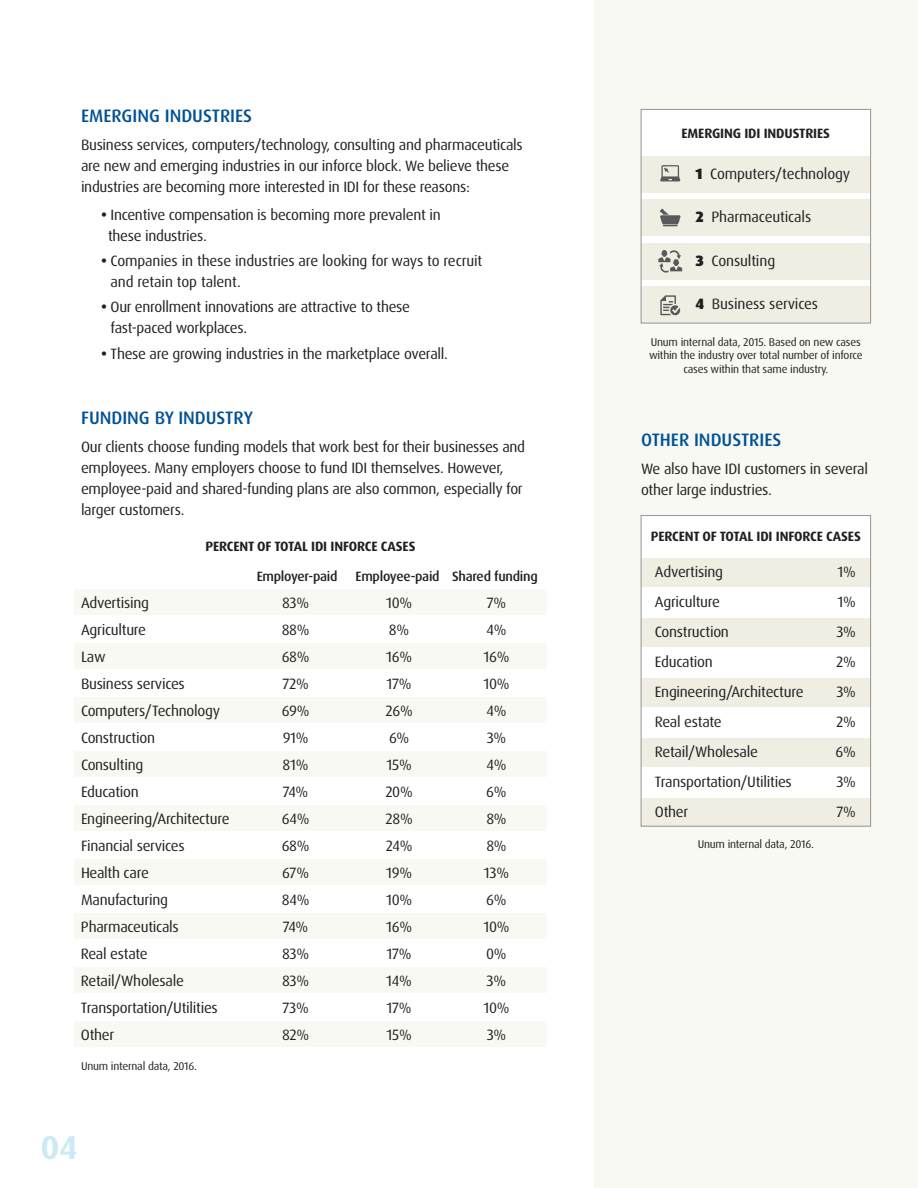
<style>
.page{position:relative;width:918px;height:1188px;background:#fff}
.page>*{position:absolute;margin:0;border:0;box-sizing:border-box;transform-origin:0 0}
.t1{font:700 33px "Dax Pro";color:#caeaf5}
.t2{font:500 18px "Dax Pro";color:#005295}
.t3{font:15px/21px "Dax Pro";letter-spacing:-.02em;color:#231f20}
.t4{font:700 13.5px "Dax Pro";letter-spacing:-.01em;color:#231f20}
.t5{font:500 13.5px "Dax Pro";letter-spacing:-.02em;color:#231f20}
.t6{font:11.25px/13.5px "Dax Pro";letter-spacing:-.02em;color:#231f20;text-align:center}
.s1{font-weight:700}
.s2{font-weight:900}
</style>
<div class="page">
<div style="left:594px;top:0;width:324px;height:1188px;background:#f9f9f4"></div>
<div style="left:74px;top:590px;width:473px;height:25px;background:#f9f9f4"></div>
<div style="left:74px;top:644px;width:473px;height:25px;background:#f9f9f4"></div>
<div style="left:74px;top:698px;width:473px;height:25px;background:#f9f9f4"></div>
<div style="left:74px;top:752px;width:473px;height:25px;background:#f9f9f4"></div>
<div style="left:74px;top:806px;width:473px;height:25px;background:#f9f9f4"></div>
<div style="left:74px;top:860px;width:473px;height:25px;background:#f9f9f4"></div>
<div style="left:74px;top:914px;width:473px;height:25px;background:#f9f9f4"></div>
<div style="left:74px;top:968px;width:473px;height:25px;background:#f9f9f4"></div>
<div style="left:74px;top:1022px;width:473px;height:25px;background:#f9f9f4"></div>
<div style="left:641px;top:516px;width:230px;height:310px;background:#fff"></div>
<div style="left:641px;top:558px;width:229px;height:29px;background:#f0eee3"></div>
<div style="left:641px;top:618px;width:229px;height:29px;background:#f0eee3"></div>
<div style="left:641px;top:678px;width:229px;height:29px;background:#f0eee3"></div>
<div style="left:641px;top:738px;width:229px;height:29px;background:#f0eee3"></div>
<div style="left:641px;top:798px;width:229px;height:29px;background:#f0eee3"></div>
<div style="left:641px;top:515px;width:230px;height:312px;border:1px solid #939598"></div>
<div style="left:641px;top:109px;width:230px;height:214px;background:#fff"></div>
<div style="left:641px;top:156px;width:229px;height:37px;background:#f0eee3"></div>
<div style="left:641px;top:199px;width:229px;height:37px;background:#f0eee3"></div>
<div style="left:641px;top:243px;width:229px;height:37px;background:#f0eee3"></div>
<div style="left:641px;top:286px;width:229px;height:37px;background:#f0eee3"></div>
<div style="left:641px;top:109px;width:230px;height:214px;border:1px solid #939598"></div>
<svg style="left:660px;top:165px;width:20px;height:16px"></svg>
<svg style="left:660px;top:209px;width:21px;height:17px"></svg>
<svg style="left:658px;top:250px;width:24px;height:23px"></svg>
<svg style="left:660px;top:295px;width:20px;height:20px"></svg>
<p class="t2" style="left:81px;top:108px;width:173px">EMERGING INDUSTRIES</p>
<p class="t3" style="left:81px;top:135px;width:443px">Business services, computers/technology, consulting and pharmaceuticals are new and emerging industries in our inforce block. We believe these industries are becoming more interested in IDI for these reasons:</p>
<p class="t3" style="left:108px;top:205px;width:334px;text-indent:-7px"><span class="s1">•</span> Incentive compensation is becoming more prevalent in these industries.</p>
<p class="t3" style="left:111px;top:251px;width:373px;text-indent:-9px"><span class="s1">•</span> Companies in these industries are looking for ways to recruit and retain top talent.</p>
<p class="t3" style="left:111px;top:298px;width:301px;text-indent:-9px"><span class="s1">•</span> Our enrollment innovations are attractive to these fast-paced workplaces.</p>
<p class="t3" style="left:101px;top:344px;width:348px"><span class="s1">•</span> These are growing industries in the marketplace overall.</p>
<p class="t2" style="left:81px;top:410px;width:173px">FUNDING BY INDUSTRY</p>
<p class="t3" style="left:81px;top:438px;width:446px">Our clients choose funding models that work best for their businesses and employees. Many employers choose to fund IDI themselves. However, employee-paid and shared-funding plans are also common, especially for larger customers.</p>
<p class="t4" style="left:205px;top:540px;width:212px">PERCENT OF TOTAL IDI INFORCE CASES</p>
<p class="t5" style="left:257px;top:571px;width:82px">Employer-paid</p>
<p class="t5" style="left:356px;top:571px;width:184px">Employee-paid Shared funding</p>
<p class="t3" style="left:81px;top:594px;width:70px">Advertising</p>
<p class="t3" style="left:282px;top:594px;width:29px">83%</p>
<p class="t3" style="left:386px;top:594px;width:28px">10%</p>
<p class="t3" style="left:487px;top:594px;width:21px">7%</p>
<p class="t3" style="left:81px;top:621px;width:67px">Agriculture</p>
<p class="t3" style="left:282px;top:621px;width:29px">88%</p>
<p class="t3" style="left:389px;top:621px;width:22px">8%</p>
<p class="t3" style="left:487px;top:621px;width:21px">4%</p>
<p class="t3" style="left:81px;top:648px;width:26px">Law</p>
<p class="t3" style="left:282px;top:648px;width:29px">68%</p>
<p class="t3" style="left:386px;top:648px;width:28px">16%</p>
<p class="t3" style="left:483px;top:648px;width:28px">16%</p>
<p class="t3" style="left:81px;top:675px;width:105px">Business services</p>
<p class="t3" style="left:282px;top:675px;width:28px">72%</p>
<p class="t3" style="left:387px;top:675px;width:27px">17%</p>
<p class="t3" style="left:483px;top:675px;width:28px">10%</p>
<p class="t3" style="left:81px;top:702px;width:141px">Computers/Technology</p>
<p class="t3" style="left:282px;top:702px;width:29px">69%</p>
<p class="t3" style="left:386px;top:702px;width:29px">26%</p>
<p class="t3" style="left:487px;top:702px;width:21px">4%</p>
<p class="t3" style="left:81px;top:729px;width:76px">Construction</p>
<p class="t3" style="left:283px;top:729px;width:28px">91%</p>
<p class="t3" style="left:389px;top:729px;width:22px">6%</p>
<p class="t3" style="left:487px;top:729px;width:21px">3%</p>
<p class="t3" style="left:81px;top:756px;width:64px">Consulting</p>
<p class="t3" style="left:283px;top:756px;width:27px">81%</p>
<p class="t3" style="left:387px;top:756px;width:27px">15%</p>
<p class="t3" style="left:487px;top:756px;width:21px">4%</p>
<p class="t3" style="left:81px;top:783px;width:59px">Education</p>
<p class="t3" style="left:283px;top:783px;width:27px">74%</p>
<p class="t3" style="left:385px;top:783px;width:29px">20%</p>
<p class="t3" style="left:486px;top:783px;width:22px">6%</p>
<p class="t3" style="left:81px;top:810px;width:150px">Engineering/Architecture</p>
<p class="t3" style="left:282px;top:810px;width:29px">64%</p>
<p class="t3" style="left:386px;top:810px;width:29px">28%</p>
<p class="t3" style="left:486px;top:810px;width:22px">8%</p>
<p class="t3" style="left:81px;top:837px;width:105px">Financial services</p>
<p class="t3" style="left:282px;top:837px;width:29px">68%</p>
<p class="t3" style="left:386px;top:837px;width:28px">24%</p>
<p class="t3" style="left:486px;top:837px;width:22px">8%</p>
<p class="t3" style="left:81px;top:864px;width:69px">Health care</p>
<p class="t3" style="left:282px;top:864px;width:28px">67%</p>
<p class="t3" style="left:386px;top:864px;width:28px">19%</p>
<p class="t3" style="left:484px;top:864px;width:27px">13%</p>
<p class="t3" style="left:81px;top:891px;width:88px">Manufacturing</p>
<p class="t3" style="left:282px;top:891px;width:29px">84%</p>
<p class="t3" style="left:386px;top:891px;width:28px">10%</p>
<p class="t3" style="left:486px;top:891px;width:22px">6%</p>
<p class="t3" style="left:81px;top:918px;width:99px">Pharmaceuticals</p>
<p class="t3" style="left:283px;top:918px;width:27px">74%</p>
<p class="t3" style="left:386px;top:918px;width:28px">16%</p>
<p class="t3" style="left:483px;top:918px;width:28px">10%</p>
<p class="t3" style="left:81px;top:945px;width:68px">Real estate</p>
<p class="t3" style="left:282px;top:945px;width:29px">83%</p>
<p class="t3" style="left:387px;top:945px;width:27px">17%</p>
<p class="t3" style="left:486px;top:945px;width:22px">0%</p>
<p class="t3" style="left:81px;top:972px;width:104px">Retail/Wholesale</p>
<p class="t3" style="left:282px;top:972px;width:29px">83%</p>
<p class="t3" style="left:386px;top:972px;width:27px">14%</p>
<p class="t3" style="left:487px;top:972px;width:21px">3%</p>
<p class="t3" style="left:81px;top:999px;width:138px">Transportation/Utilities</p>
<p class="t3" style="left:282px;top:999px;width:28px">73%</p>
<p class="t3" style="left:387px;top:999px;width:27px">17%</p>
<p class="t3" style="left:483px;top:999px;width:28px">10%</p>
<p class="t3" style="left:81px;top:1026px;width:35px">Other</p>
<p class="t3" style="left:282px;top:1026px;width:29px">82%</p>
<p class="t3" style="left:387px;top:1026px;width:27px">15%</p>
<p class="t3" style="left:487px;top:1026px;width:21px">3%</p>
<p class="t6" style="left:81px;top:1061px;width:117px">Unum internal data, 2016.</p>
<h1 class="t1" style="left:41px;top:1133px;width:39px">04</h1>
<p class="t4" style="left:682px;top:128px;width:150px">EMERGING IDI INDUSTRIES</p>
<p class="t3" style="left:695px;top:164px;width:156px"><span class="s2">1</span> Computers/technology</p>
<p class="t3" style="left:695px;top:208px;width:117px"><span class="s2">2</span> Pharmaceuticals</p>
<p class="t3" style="left:695px;top:251px;width:81px"><span class="s2">3</span> Consulting</p>
<p class="t3" style="left:695px;top:295px;width:124px"><span class="s2">4</span> Business services</p>
<p class="t6" style="left:649px;top:336px;width:215px">Unum internal data, 2015. Based on new cases within the industry over total number of inforce cases within that same industry.</p>
<p class="t2" style="left:641px;top:432px;width:142px">OTHER INDUSTRIES</p>
<p class="t3" style="left:641px;top:459px;width:228px">We also have IDI customers in several other large industries.</p>
<p class="t4" style="left:651px;top:531px;width:212px">PERCENT OF TOTAL IDI INFORCE CASES</p>
<p class="t3" style="left:655px;top:562px;width:70px">Advertising</p>
<p class="t3" style="left:838px;top:562px;width:20px">1%</p>
<p class="t3" style="left:655px;top:592px;width:67px">Agriculture</p>
<p class="t3" style="left:838px;top:592px;width:20px">1%</p>
<p class="t3" style="left:655px;top:622px;width:76px">Construction</p>
<p class="t3" style="left:836px;top:622px;width:21px">3%</p>
<p class="t3" style="left:655px;top:652px;width:59px">Education</p>
<p class="t3" style="left:836px;top:652px;width:21px">2%</p>
<p class="t3" style="left:655px;top:682px;width:150px">Engineering/Architecture</p>
<p class="t3" style="left:836px;top:682px;width:21px">3%</p>
<p class="t3" style="left:655px;top:712px;width:68px">Real estate</p>
<p class="t3" style="left:836px;top:712px;width:21px">2%</p>
<p class="t3" style="left:655px;top:742px;width:104px">Retail/Wholesale</p>
<p class="t3" style="left:836px;top:742px;width:22px">6%</p>
<p class="t3" style="left:655px;top:772px;width:138px">Transportation/Utilities</p>
<p class="t3" style="left:836px;top:772px;width:21px">3%</p>
<p class="t3" style="left:655px;top:802px;width:35px">Other</p>
<p class="t3" style="left:837px;top:802px;width:21px">7%</p>
<p class="t6" style="left:698px;top:838px;width:117px">Unum internal data, 2016.</p>
</div>
